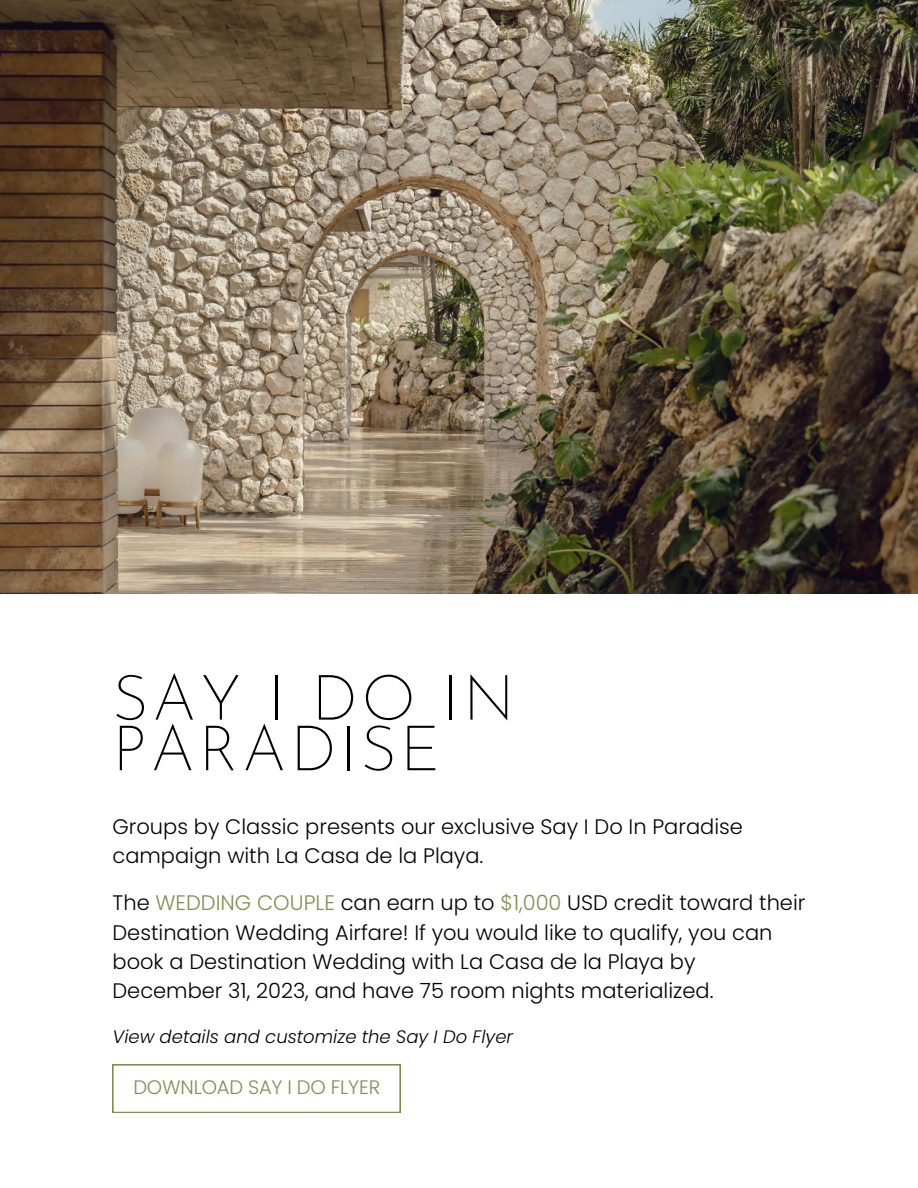
<style>
.page{position:relative;width:918px;height:1188px;background:#fff}
.page>*{position:absolute;margin:0;border:0;box-sizing:border-box;transform-origin:0 0}
.t1{font:200 63px/50.7px "Josefin Sans";letter-spacing:.06em;color:#000}
.t2{font:300 21px/29.2px "Poppins";color:#000}
.t3{font:300 19.5px "Poppins";letter-spacing:-.01em;color:#818e4e}
.t4{font:italic 300 18px "Poppins";color:#000}
.s1{color:#818e4e}
</style>
<div class="page">
<img style="left:0;top:0;width:918px;height:594px">
<svg style="left:113px;top:1065px;width:288px;height:48px"></svg>
<h1 class="t1" style="left:113px;top:679px;width:404px">SAY I DO IN<br>PARADISE</h1>
<p class="t2" style="left:113px;top:812px;width:632px">Groups by Classic presents our exclusive Say I Do In Paradise campaign with La Casa de la Playa.</p>
<p class="t2" style="left:113px;top:888px;width:694px">The <span class="s1">WEDDING COUPLE</span> can earn up to <span class="s1">$1,000</span> USD credit toward their Destination Wedding Airfare! If you would like to qualify, you can book a Destination Wedding with La Casa de la Playa by December 31, 2023, and have 75 room nights materialized.</p>
<p class="t4" style="left:113px;top:1024px;width:402px">View details and customize the Say I Do Flyer</p>
<p class="t3" style="left:133px;top:1073px;width:248px">DOWNLOAD SAY I DO FLYER</p>
</div>
